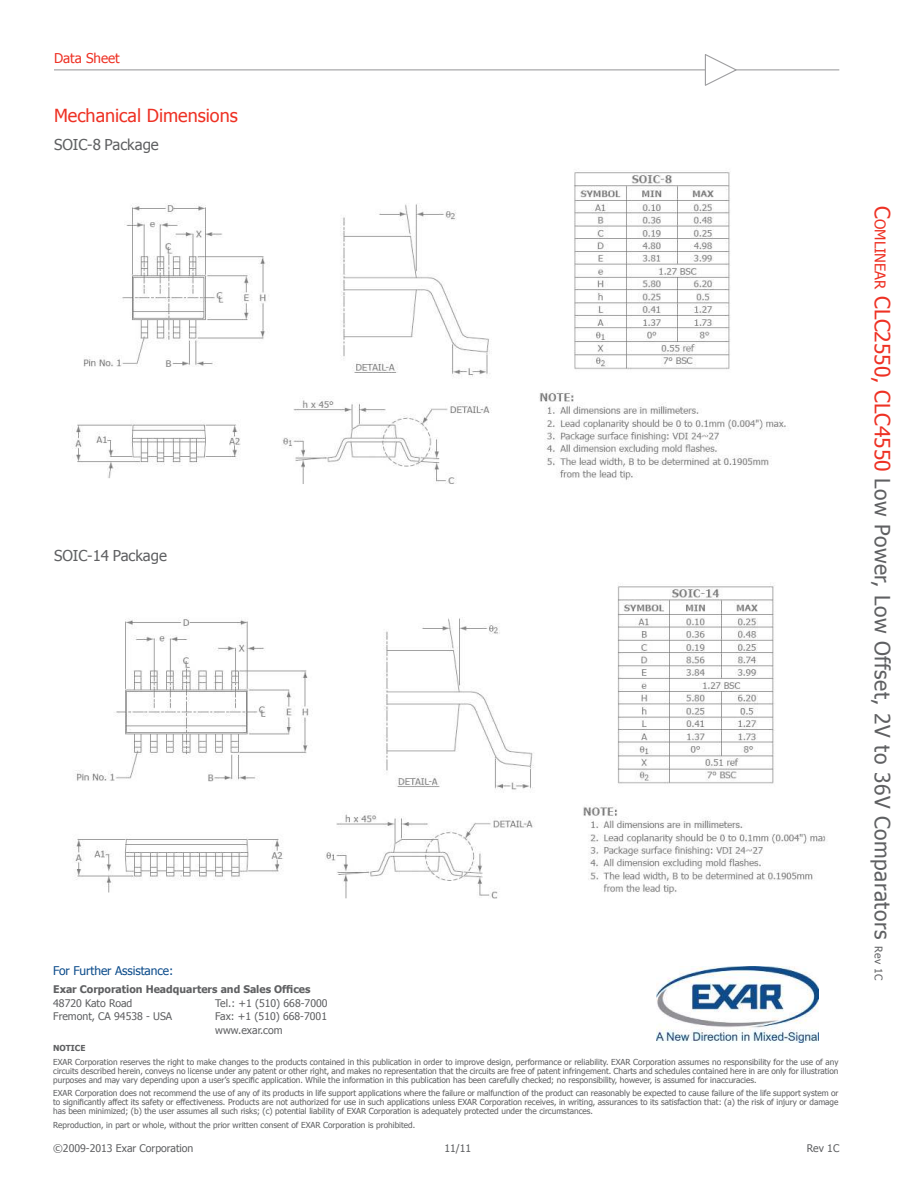
<style>
.page{position:relative;width:918px;height:1188px;background:#fff}
.page>*{position:absolute;margin:0;border:0;box-sizing:border-box;transform-origin:0 0}
.t1{font:21px "Tahoma";letter-spacing:.025em;color:#5f6062}
.t2{font:18px "Tahoma";color:#ee3124}
.t3{font:15px "Tahoma";color:#5f6062}
.t4{font:13.5px "Tahoma";color:#ee3124}
.t5{font:12px "Tahoma";letter-spacing:-.005em;color:#0c4c8b}
.t6{font:10.5px/13.5px "Tahoma";color:#5f6062}
.t7{font:700 10.5px "Tahoma";color:#5f6062}
.t8{font:8.25px/9px "Tahoma";color:#5f6062;text-align:justify}
.t9{font:700 8.25px "Tahoma";color:#5f6062}
.s1{color:#ee3124}
.s2{font-size:14.7px;color:#ee3124}
.s3{font-size:10.5px}
</style>
<div class="page">
<hr style="left:54px;top:69px;width:785px;height:1px;background:#9f9fa1">
<svg style="left:704px;top:54px;width:34px;height:32px"></svg>
<img style="left:656px;top:966px;width:163px;height:77px">
<img style="left:72px;top:172px;width:714px;height:312px">
<img style="left:75px;top:584px;width:751px;height:315px">
<h3 class="t4" style="left:54px;top:53px;width:67px">Data Sheet</h3>
<h2 class="t2" style="left:54px;top:108px;width:185px">Mechanical Dimensions</h2>
<h3 class="t3" style="left:54px;top:139px;width:106px">SOIC-8 Package</h3>
<h3 class="t3" style="left:54px;top:550px;width:115px">SOIC-14 Package</h3>
<h3 class="t5" style="left:53px;top:966px;width:122px">For Further Assistance:</h3>
<p class="t7" style="left:53px;top:982px;width:259px">Exar Corporation Headquarters and Sales Of昀椀ces</p>
<p class="t6" style="left:53px;top:997px;width:81px">48720 Kato Road</p>
<p class="t6" style="left:215px;top:997px;width:114px">Tel.: +1 (510) 668-7000</p>
<p class="t6" style="left:53px;top:1010px;width:120px">Fremont, CA 94538 - USA</p>
<p class="t6" style="left:215px;top:1010px;width:113px">Fax: +1 (510) 668-7001 www.exar.com</p>
<p class="t9" style="left:53px;top:1044px;width:34px">NOTICE</p>
<p class="t8" style="left:53px;top:1058px;width:787px">EXAR Corporation reserves the right to make changes to the products contained in this publication in order to improve design, performance or reliability. EXAR Corporation assumes no responsibility for the use of any circuits described herein, conveys no license under any patent or other right, and makes no representation that the circuits are free of patent infringement. Charts and schedules contained here in are only for illustration purposes and may vary depending upon a user’s speci昀椀c application. While the information in this publication has been carefully checked; no responsibility, however, is assumed for inaccuracies.</p>
<p class="t8" style="left:53px;top:1090px;width:787px">EXAR Corporation does not recommend the use of any of its products in life support applications where the failure or malfunction of the product can reasonably be expected to cause failure of the life support system or to signi昀椀cantly affect its safety or effectiveness. Products are not authorized for use in such applications unless EXAR Corporation receives, in writing, assurances to its satisfaction that: (a) the risk of injury or damage has been minimized; (b) the user assumes all such risks; (c) potential liability of EXAR Corporation is adequately protected under the circumstances.</p>
<p class="t8" style="left:53px;top:1121px;width:364px">Reproduction, in part or whole, without the prior written consent of EXAR Corporation is prohibited.</p>
<p class="t6" style="left:53px;top:1142px;width:142px">©2009-2013 Exar Corporation</p>
<p class="t6" style="left:444px;top:1142px;width:28px">11/11</p>
<p class="t6" style="left:807px;top:1142px;width:34px">Rev 1C</p>
<h1 class="t1" style="left:891px;top:206px;width:775px;rotate:90deg"><span class="s1">C</span><span class="s2">omlinear</span> <span class="s1">CLC2550, CLC4550</span> Low Power, Low Offset, 2V to 36V Comparators <span class="s3">Rev 1C</span></h1>
</div>
